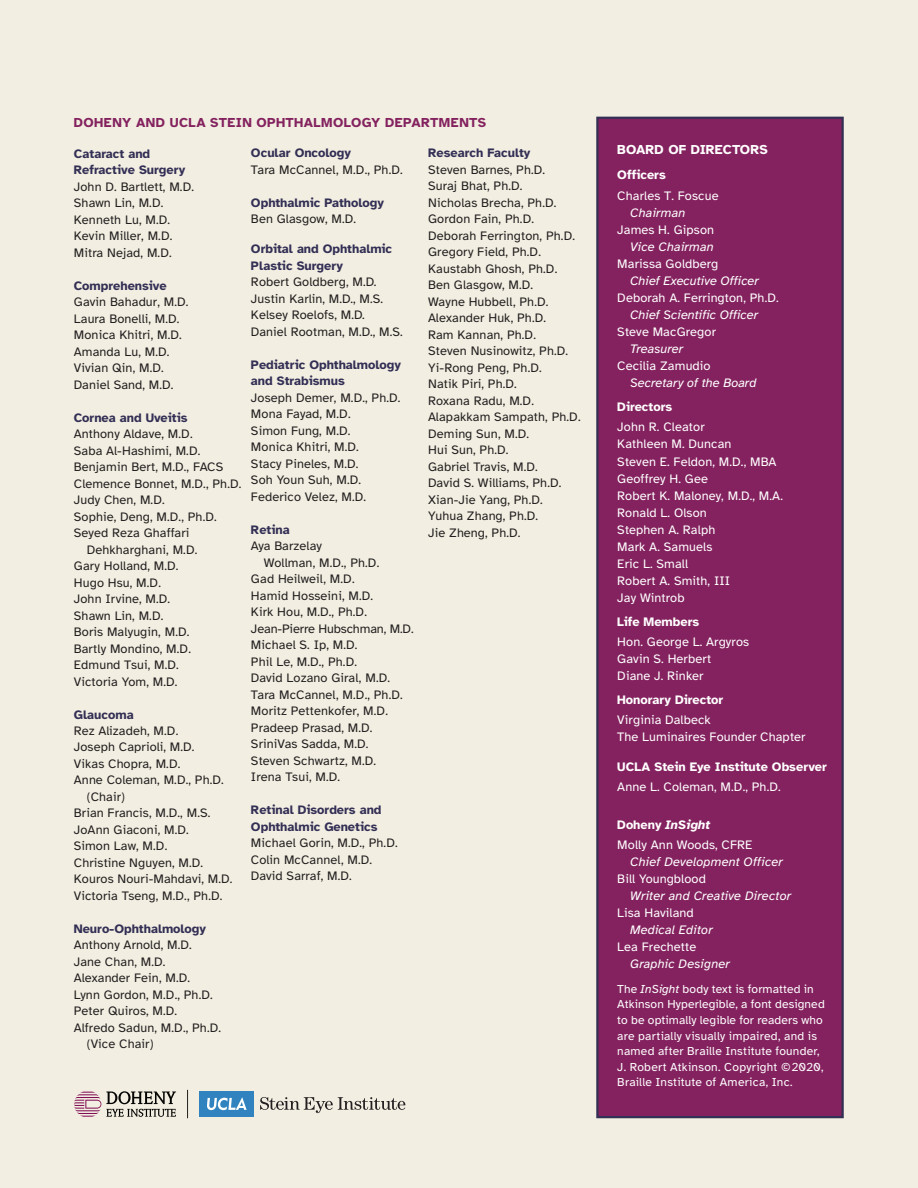
<style>
.page{position:relative;width:918px;height:1188px;background:#f2efe2}
.page>*{position:absolute;margin:0;border:0;box-sizing:border-box;transform-origin:0 0}
.t1{font:700 13.5px "Atkinson Hyperlegible";letter-spacing:.03em;color:#84225f}
.t2{font:700 13.5px "Atkinson Hyperlegible";letter-spacing:.01em;color:#fff}
.t3{font:12.75px/16.5px "Atkinson Hyperlegible";letter-spacing:.01em;color:#231f20}
.t4{font:12.75px/17.1px "Atkinson Hyperlegible";letter-spacing:.01em;color:#fff}
.t5{font:700 12.75px/16.5px "Atkinson Hyperlegible";color:#342f55}
.t6{font:italic 12.75px "Atkinson Hyperlegible";letter-spacing:.01em;color:#fff}
.t7{font:700 12.75px "Atkinson Hyperlegible";color:#fff}
.t8{font:12.75px "Atkinson Hyperlegible";letter-spacing:-.01em;color:#231f20}
.t9{font:12px/15.6px "Atkinson Hyperlegible";letter-spacing:.015em;color:#fff}
.s1{font-weight:700}
.s2{font-weight:700;font-style:italic}
.s3{font-style:italic}
</style>
<div class="page">
<div style="left:596px;top:117px;width:248px;height:1001px;background:#84225f;border:2px solid #342f55"></div>
<div style="left:199px;top:1092px;width:54px;height:25px;background:#3183bf"></div>
<svg style="left:207px;top:1097px;width:40px;height:13px"></svg>
<svg style="left:260px;top:1097px;width:145px;height:16px"></svg>
<svg style="left:74px;top:1091px;width:102px;height:26px"></svg>
<svg style="left:187px;top:1090px;width:1px;height:28px"></svg>
<p class="t1" style="left:74px;top:115px;width:414px">DOHENY AND UCLA STEIN OPHTHALMOLOGY DEPARTMENTS</p>
<p class="t5" style="left:74px;top:145px;width:113px">Cataract and<br>Refractive Surgery</p>
<p class="t3" style="left:74px;top:178px;width:122px">John D. Bartlett, M.D.<br>Shawn Lin, M.D.<br>Kenneth Lu, M.D.<br>Kevin Miller, M.D.<br>Mitra Nejad, M.D.</p>
<p class="t5" style="left:74px;top:277px;width:94px">Comprehensive</p>
<p class="t3" style="left:74px;top:294px;width:116px">Gavin Bahadur, M.D.<br>Laura Bonelli, M.D.<br>Monica Khitri, M.D.<br>Amanda Lu, M.D.<br>Vivian Qin, M.D.<br>Daniel Sand, M.D.</p>
<p class="t5" style="left:74px;top:409px;width:115px">Cornea and Uveitis</p>
<p class="t3" style="left:74px;top:426px;width:120px">Anthony Aldave, M.D.</p>
<p class="t3" style="left:74px;top:442px;width:128px">Saba Al-Hashimi, M.D.</p>
<p class="t3" style="left:74px;top:459px;width:151px">Benjamin Bert, M.D., FACS</p>
<p class="t3" style="left:74px;top:475px;width:169px">Clemence Bonnet, M.D., Ph.D.</p>
<p class="t3" style="left:74px;top:492px;width:92px">Judy Chen, M.D.</p>
<p class="t3" style="left:74px;top:508px;width:144px">Sophie, Deng, M.D., Ph.D.</p>
<p class="t3" style="left:74px;top:525px;width:117px">Seyed Reza Ghaffari</p>
<p class="t3" style="left:87px;top:541px;width:112px">Dehkharghani, M.D.</p>
<p class="t3" style="left:74px;top:558px;width:106px">Gary Holland, M.D.</p>
<p class="t3" style="left:74px;top:574px;width:89px">Hugo Hsu, M.D.</p>
<p class="t3" style="left:74px;top:591px;width:98px">John Irvine, M.D.</p>
<p class="t3" style="left:74px;top:607px;width:91px">Shawn Lin, M.D.</p>
<p class="t3" style="left:74px;top:624px;width:117px">Boris Malyugin, M.D.</p>
<p class="t3" style="left:74px;top:640px;width:119px">Bartly Mondino, M.D.</p>
<p class="t3" style="left:74px;top:657px;width:107px">Edmund Tsui, M.D.</p>
<p class="t3" style="left:74px;top:673px;width:105px">Victoria Yom, M.D.</p>
<p class="t5" style="left:74px;top:706px;width:61px">Glaucoma</p>
<p class="t3" style="left:74px;top:723px;width:106px">Rez Alizadeh, M.D.</p>
<p class="t3" style="left:74px;top:739px;width:122px">Joseph Caprioli, M.D.</p>
<p class="t3" style="left:74px;top:756px;width:108px">Vikas Chopra, M.D.</p>
<p class="t3" style="left:74px;top:772px;width:152px">Anne Coleman, M.D., Ph.D.</p>
<p class="t3" style="left:87px;top:789px;width:40px">(Chair)</p>
<p class="t3" style="left:74px;top:805px;width:138px">Brian Francis, M.D., M.S.</p>
<p class="t3" style="left:74px;top:822px;width:116px">JoAnn Giaconi, M.D.</p>
<p class="t3" style="left:74px;top:838px;width:95px">Simon Law, M.D.</p>
<p class="t3" style="left:74px;top:855px;width:131px">Christine Nguyen, M.D.</p>
<p class="t3" style="left:74px;top:871px;width:160px">Kouros Nouri-Mahdavi, M.D.</p>
<p class="t3" style="left:74px;top:888px;width:150px">Victoria Tseng, M.D., Ph.D.</p>
<p class="t5" style="left:74px;top:921px;width:134px">Neuro-Ophthalmology</p>
<p class="t3" style="left:74px;top:937px;width:120px">Anthony Arnold, M.D.</p>
<p class="t3" style="left:74px;top:954px;width:93px">Jane Chan, M.D.</p>
<p class="t3" style="left:74px;top:970px;width:118px">Alexander Fein, M.D.</p>
<p class="t3" style="left:74px;top:987px;width:140px">Lynn Gordon, M.D., Ph.D.</p>
<p class="t3" style="left:74px;top:1003px;width:105px">Peter Quiros, M.D.</p>
<p class="t3" style="left:74px;top:1020px;width:149px">Alfredo Sadun, M.D., Ph.D.</p>
<p class="t3" style="left:87px;top:1036px;width:68px">(Vice Chair)</p>
<p class="t5" style="left:251px;top:145px;width:102px">Ocular Oncology</p>
<p class="t3" style="left:251px;top:162px;width:153px">Tara McCannel, M.D., Ph.D.</p>
<p class="t5" style="left:251px;top:195px;width:134px">Ophthalmic Pathology</p>
<p class="t3" style="left:251px;top:211px;width:107px">Ben Glasgow, M.D.</p>
<p class="t5" style="left:251px;top:241px;width:143px">Orbital and Ophthalmic<br>Plastic Surgery</p>
<p class="t3" style="left:251px;top:274px;width:153px">Robert Goldberg, M.D.<br>Justin Karlin, M.D., M.S.<br>Kelsey Roelofs, M.D.<br>Daniel Rootman, M.D., M.S.</p>
<p class="t5" style="left:251px;top:357px;width:152px">Pediatric Ophthalmology and Strabismus</p>
<p class="t3" style="left:251px;top:390px;width:151px">Joseph Demer, M.D., Ph.D.<br>Mona Fayad, M.D.<br>Simon Fung, M.D.<br>Monica Khitri, M.D.<br>Stacy Pineles, M.D.<br>Soh Youn Suh, M.D.<br>Federico Velez, M.D.</p>
<p class="t5" style="left:251px;top:522px;width:40px">Retina</p>
<p class="t3" style="left:251px;top:538px;width:73px">Aya Barzelay</p>
<p class="t3" style="left:264px;top:555px;width:117px">Wollman, M.D., Ph.D.</p>
<p class="t3" style="left:251px;top:571px;width:105px">Gad Heilweil, M.D.</p>
<p class="t3" style="left:251px;top:588px;width:124px">Hamid Hosseini, M.D.</p>
<p class="t3" style="left:251px;top:604px;width:117px">Kirk Hou, M.D., Ph.D.</p>
<p class="t8" style="left:251px;top:622px;width:164px">Jean-Pierre Hubschman, M.D.</p>
<p class="t3" style="left:251px;top:637px;width:108px">Michael S. Ip, M.D.</p>
<p class="t3" style="left:251px;top:654px;width:108px">Phil Le, M.D., Ph.D.</p>
<p class="t3" style="left:251px;top:670px;width:141px">David Lozano Giral, M.D.</p>
<p class="t3" style="left:251px;top:687px;width:153px">Tara McCannel, M.D., Ph.D.</p>
<p class="t3" style="left:251px;top:703px;width:138px">Moritz Pettenkofer, M.D.</p>
<p class="t3" style="left:251px;top:720px;width:123px">Pradeep Prasad, M.D.</p>
<p class="t3" style="left:251px;top:736px;width:119px">SriniVas Sadda, M.D.</p>
<p class="t3" style="left:251px;top:753px;width:127px">Steven Schwartz, M.D.</p>
<p class="t3" style="left:251px;top:769px;width:91px">Irena Tsui, M.D.</p>
<p class="t5" style="left:251px;top:802px;width:132px">Retinal Disorders and<br>Ophthalmic Genetics</p>
<p class="t3" style="left:251px;top:835px;width:148px">Michael Gorin, M.D., Ph.D.<br>Colin McCannel, M.D.<br>David Sarraf, M.D.</p>
<p class="t5" style="left:428px;top:145px;width:104px">Research Faculty</p>
<p class="t3" style="left:428px;top:162px;width:154px">Steven Barnes, Ph.D.<br>Suraj Bhat, Ph.D.<br>Nicholas Brecha, Ph.D.<br>Gordon Fain, Ph.D.<br>Deborah Ferrington, Ph.D.<br>Gregory Field, Ph.D.<br>Kaustabh Ghosh, Ph.D.<br>Ben Glasgow, M.D.<br>Wayne Hubbell, Ph.D.<br>Alexander Huk, Ph.D.<br>Ram Kannan, Ph.D.<br>Steven Nusinowitz, Ph.D.<br>Yi-Rong Peng, Ph.D.<br>Natik Piri, Ph.D.<br>Roxana Radu, M.D.<br>Alapakkam Sampath, Ph.D.<br>Deming Sun, M.D.<br>Hui Sun, Ph.D.<br>Gabriel Travis, M.D.<br>David S. Williams, Ph.D.<br>Xian-Jie Yang, Ph.D.<br>Yuhua Zhang, Ph.D.<br>Jie Zheng, Ph.D.</p>
<p class="t2" style="left:617px;top:142px;width:152px">BOARD OF DIRECTORS</p>
<p class="t7" style="left:617px;top:168px;width:50px">Officers</p>
<p class="t4" style="left:617px;top:187px;width:103px">Charles T. Foscue</p>
<p class="t6" style="left:630px;top:205px;width:57px">Chairman</p>
<p class="t4" style="left:617px;top:221px;width:98px">James H. Gipson</p>
<p class="t6" style="left:630px;top:240px;width:85px">Vice Chairman</p>
<p class="t4" style="left:617px;top:255px;width:103px">Marissa Goldberg</p>
<p class="t6" style="left:630px;top:274px;width:130px">Chief Executive Officer</p>
<p class="t4" style="left:617px;top:289px;width:163px">Deborah A. Ferrington, Ph.D.</p>
<p class="t6" style="left:630px;top:308px;width:130px">Chief Scientific Officer</p>
<p class="t4" style="left:617px;top:324px;width:100px">Steve MacGregor</p>
<p class="t6" style="left:630px;top:342px;width:55px">Treasurer</p>
<p class="t4" style="left:617px;top:358px;width:95px">Cecilia Zamudio</p>
<p class="t6" style="left:630px;top:376px;width:128px">Secretary of the Board</p>
<p class="t7" style="left:617px;top:399px;width:56px">Directors</p>
<p class="t4" style="left:617px;top:419px;width:167px">John R. Cleator<br>Kathleen M. Duncan<br>Steven E. Feldon, M.D., MBA<br>Geoffrey H. Gee<br>Robert K. Maloney, M.D., M.A.<br>Ronald L. Olson<br>Stephen A. Ralph<br>Mark A. Samuels<br>Eric L. Small<br>Robert A. Smith, III<br>Jay Wintrob</p>
<p class="t7" style="left:617px;top:614px;width:83px">Life Members</p>
<p class="t4" style="left:617px;top:633px;width:133px">Hon. George L. Argyros<br>Gavin S. Herbert<br>Diane J. Rinker</p>
<p class="t7" style="left:617px;top:692px;width:107px">Honorary Director</p>
<p class="t4" style="left:617px;top:712px;width:190px">Virginia Dalbeck<br>The Luminaires Founder Chapter</p>
<p class="t7" style="left:617px;top:759px;width:211px">UCLA Stein Eye Institute Observer</p>
<p class="t4" style="left:617px;top:779px;width:165px">Anne L. Coleman, M.D., Ph.D.</p>
<p class="t4" style="left:617px;top:814px;width:137px;line-height:20.2px"><span class="s1">Doheny</span> <span class="s2">InSight<br></span>Molly Ann Woods, CFRE</p>
<p class="t6" style="left:630px;top:855px;width:154px">Chief Development Officer</p>
<p class="t4" style="left:617px;top:870px;width:90px">Bill Youngblood</p>
<p class="t6" style="left:630px;top:889px;width:163px">Writer and Creative Director</p>
<p class="t4" style="left:617px;top:905px;width:78px">Lisa Haviland</p>
<p class="t6" style="left:630px;top:923px;width:84px">Medical Editor</p>
<p class="t4" style="left:617px;top:939px;width:80px">Lea Frechette</p>
<p class="t6" style="left:630px;top:957px;width:101px">Graphic Designer</p>
<p class="t9" style="left:617px;top:981px;width:209px">The <span class="s3">InSight</span> body text is formatted in Atkinson Hyperlegible, a font designed to be optimally legible for readers who are partially visually impaired, and is named after Braille Institute founder, J. Robert Atkinson. Copyright ©2020, Braille Institute of America, Inc.</p>
</div>
